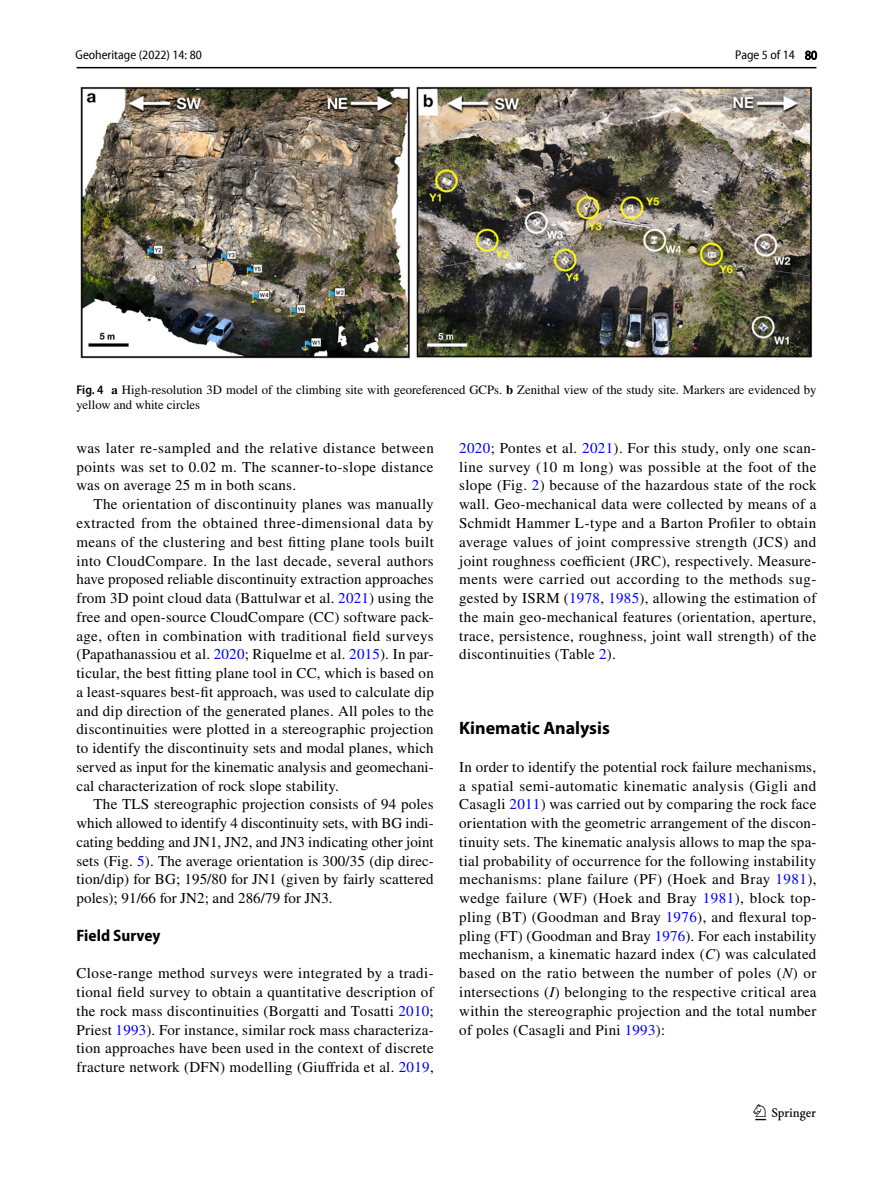
<style>
.page{position:relative;width:893px;height:1187px;background:#fff}
.page>*{position:absolute;margin:0;border:0;box-sizing:border-box;transform-origin:0 0}
.t1{font:22.5px "Springnew Regular 3";color:#000}
.t2{font:700 18px "Myriad Pro";color:#000}
.t3{font:700 semi-condensed 16.5px "Myriad Pro";color:#000}
.t4{font:15px/18.8px "STIX";letter-spacing:.02em;color:#000;text-align:justify}
.t5{font:12.75px/15px "STIX";color:#000}
.t6{font:semi-condensed 12.75px "Myriad Pro Unic";color:#000}
.s1{font-family:"Myriad Pro";font-weight:600;font-stretch:semi-condensed}
.s2{font-weight:700}
.s3{color:#00f}
.s4{font-style:italic}
</style>
<div class="page">
<hr style="left:77px;top:67px;width:739px;height:1px;background:#000">
<img style="left:81px;top:87px;width:731px;height:272px">
<p class="t6" style="left:76px;top:50px;width:128px">Geoheritage (2022) 14: 80</p>
<p class="t6" style="left:735px;top:50px;width:83px">Page 5 of 14 80</p>
<p class="t5" style="left:77px;top:383px;width:741px"><span class="s1">Fig. 4</span> <span class="s2">a</span> High-resolution 3D model of the climbing site with georeferenced GCPs. <span class="s2">b</span> Zenithal view of the study site. Markers are evidenced by yellow and white circles</p>
<p class="t4" style="left:77px;top:439px;width:359px">was later re-sampled and the relative distance between points was set to 0.02 m. The scanner-to-slope distance was on average 25 m in both scans.</p>
<p class="t4" style="left:77px;top:496px;width:359px;text-indent:17px">The orientation of discontinuity planes was manually extracted from the obtained three-dimensional data by means of the clustering and best fitting plane tools built into CloudCompare. In the last decade, several authors have proposed reliable discontinuity extraction approaches from 3D point cloud data (Battulwar et al. <span class="s3">2021</span>) using the free and open-source CloudCompare (CC) software pack&shy;age, often in combination with traditional field surveys (Papathanassiou et al. <span class="s3">2020</span>; Riquelme et al. <span class="s3">2015</span>). In par&shy;ticular, the best fitting plane tool in CC, which is based on a least-squares best-fit approach, was used to calculate dip and dip direction of the generated planes. All poles to the discontinuities were plotted in a stereographic projection to identify the discontinuity sets and modal planes, which served as input for the kinematic analysis and geomechani&shy;cal characterization of rock slope stability.</p>
<p class="t4" style="left:77px;top:796px;width:359px;text-indent:17px">The TLS stereographic projection consists of 94 poles which allowed to identify 4 discontinuity sets, with BG indi&shy;cating bedding and JN1, JN2, and JN3 indicating other joint sets (Fig. <span class="s3">5</span>). The average orientation is 300/35 (dip direc&shy;tion/dip) for BG; 195/80 for JN1 (given by fairly scattered poles); 91/66 for JN2; and 286/79 for JN3.</p>
<p class="t3" style="left:77px;top:925px;width:85px">Field Survey</p>
<p class="t4" style="left:77px;top:964px;width:359px">Close-range method surveys were integrated by a tradi&shy;tional field survey to obtain a quantitative description of the rock mass discontinuities (Borgatti and Tosatti <span class="s3">2010</span>; Priest <span class="s3">1993</span>). For instance, similar rock mass characteriza&shy;tion approaches have been used in the context of discrete fracture network (DFN) modelling (Giuffrida et al. <span class="s3">2019</span>,</p>
<p class="t4" style="left:459px;top:439px;width:359px"><span class="s3">2020</span>; Pontes et al. <span class="s3">2021</span>). For this study, only one scan&shy;line survey (10 m long) was possible at the foot of the slope (Fig. <span class="s3">2</span>) because of the hazardous state of the rock wall. Geo-mechanical data were collected by means of a Schmidt Hammer L-type and a Barton Profiler to obtain average values of joint compressive strength (JCS) and joint roughness coefficient (JRC), respectively. Measure&shy;ments were carried out according to the methods sug&shy;gested by ISRM (<span class="s3">1978</span>, <span class="s3">1985</span>), allowing the estimation of the main geo-mechanical features (orientation, aperture, trace, persistence, roughness, joint wall strength) of the discontinuities (Table <span class="s3">2</span>).</p>
<p class="t2" style="left:459px;top:716px;width:152px">Kinematic Analysis</p>
<p class="t4" style="left:459px;top:758px;width:359px">In order to identify the potential rock failure mechanisms, a spatial semi-automatic kinematic analysis (Gigli and Casagli <span class="s3">2011</span>) was carried out by comparing the rock face orientation with the geometric arrangement of the discon&shy;tinuity sets. The kinematic analysis allows to map the spa&shy;tial probability of occurrence for the following instability mechanisms: plane failure (PF) (Hoek and Bray <span class="s3">1981</span>), wedge failure (WF) (Hoek and Bray <span class="s3">1981</span>), block top&shy;pling (BT) (Goodman and Bray <span class="s3">1976</span>), and flexural top&shy;pling (FT) (Goodman and Bray <span class="s3">1976</span>). For each instability mechanism, a kinematic hazard index (<span class="s4">C</span>) was calculated based on the ratio between the number of poles (<span class="s4">N</span>) or intersections (<span class="s4">I</span>) belonging to the respective critical area within the stereographic projection and the total number of poles (Casagli and Pini <span class="s3">1993</span>):</p>
<h1 class="t1" style="left:755px;top:1104px;width:62px">1 3</h1>
</div>
